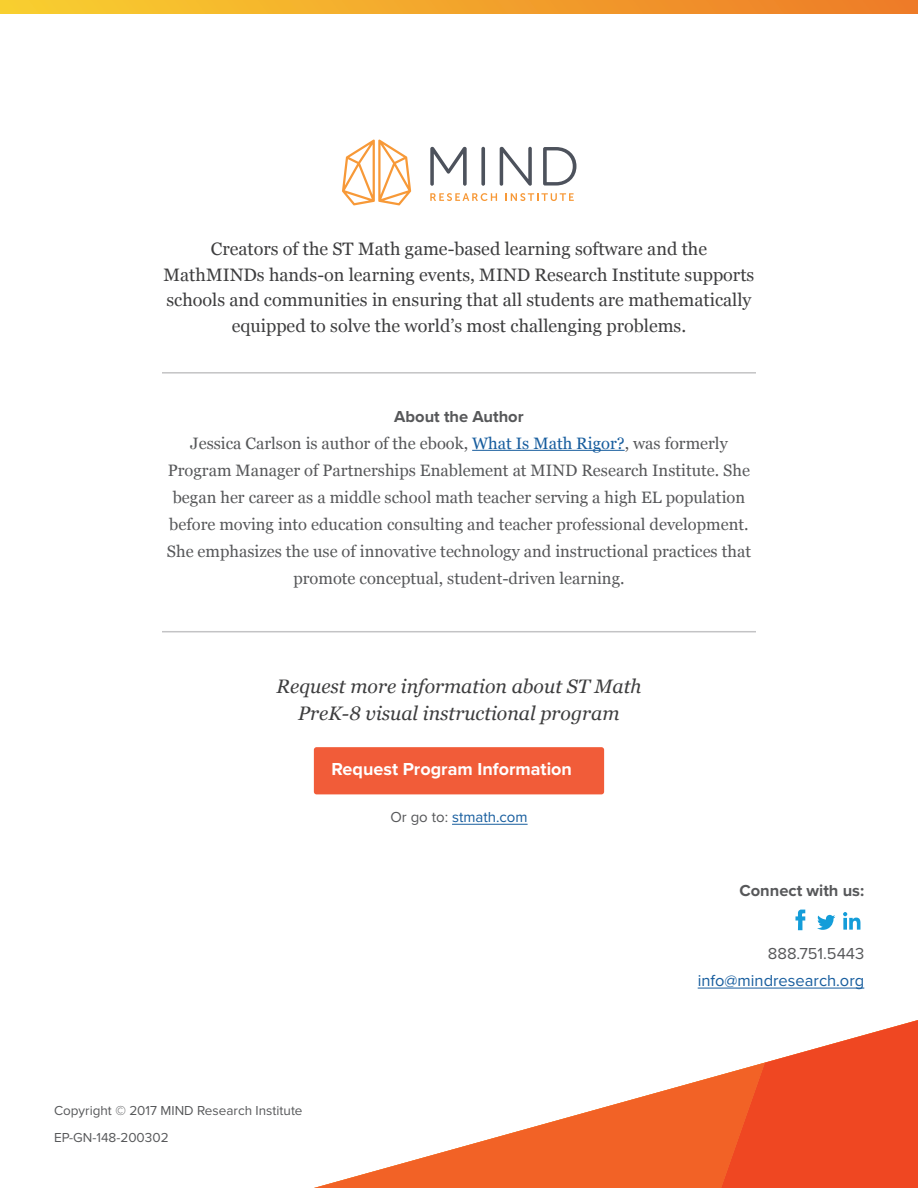
<style>
.page{position:relative;width:918px;height:1188px;background:#fff}
.page>*{position:absolute;margin:0;border:0;box-sizing:border-box;transform-origin:0 0}
.t1{font:italic 19.5px/27px "Georgia";color:#3e3e3f;text-align:center}
.t2{font:18px/25.5px "Georgia";color:#3e3e3f;text-align:center}
.t3{font:700 18px "Proxima Nova";color:#fff}
.t4{font:16.5px/27px "Georgia";color:#57585a;text-align:center}
.t5{font:700 16.5px "Proxima Nova";color:#57585a}
.t6{font:16.5px "Proxima Nova";color:#175d9e}
.t7{font:16.5px "Proxima Nova";color:#57585a}
.t8{font:15px "Proxima Nova";color:#175d9e}
.t9{font:13.5px/27px "Proxima Nova";color:#57585a}
.s1{color:#175d9e}
.s2{color:#57585a}
</style>
<div class="page">
<svg style="left:314px;top:1074px;width:407px;height:114px"></svg>
<svg style="left:721px;top:1020px;width:197px;height:168px"></svg>
<hr style="left:698px;top:988px;width:166px;height:1px;background:#175d9e">
<svg style="left:0;top:0;width:918px;height:14px;background:#f2a42b"></svg>
<hr style="left:162px;top:372px;width:594px;height:2px;background:#c3c3c5">
<hr style="left:472px;top:450px;width:153px;height:1px;background:#175d9e">
<hr style="left:162px;top:631px;width:594px;height:1px;background:#c3c3c5">
<div style="left:314px;top:747px;width:290px;height:47px;background:#f15c39;border-radius:3px"></div>
<hr style="left:452px;top:824px;width:76px;height:1px;background:#175d9e">
<svg style="left:795px;top:910px;width:10px;height:20px"></svg>
<svg style="left:843px;top:912px;width:17px;height:18px"></svg>
<svg style="left:817px;top:915px;width:18px;height:15px"></svg>
<svg style="left:342px;top:140px;width:69px;height:65px"></svg>
<svg style="left:430px;top:147px;width:37px;height:39px"></svg>
<svg style="left:481px;top:147px;width:4px;height:39px"></svg>
<svg style="left:500px;top:147px;width:32px;height:39px"></svg>
<svg style="left:543px;top:147px;width:33px;height:39px"></svg>
<svg style="left:430px;top:193px;width:67px;height:8px"></svg>
<svg style="left:505px;top:193px;width:69px;height:8px"></svg>
<p class="t2" style="left:164px;top:235px;width:592px">Creators of the ST Math game-based learning software and the MathMINDs hands-on learning events, MIND Research Institute supports schools and communities in ensuring that all students are mathematically equipped to solve the world’s most challenging problems.</p>
<p class="t5" style="left:394px;top:404px;width:131px">About the Author</p>
<p class="t4" style="left:167px;top:429px;width:586px">Jessica Carlson is author of the ebook, <span class="s1">What Is Math Rigor?</span>, was formerly Program Manager of Partnerships Enablement at MIND Research Institute. She began her career as a middle school math teacher serving a high EL population before moving into education consulting and teacher professional development.<br>She emphasizes the use of innovative technology and instructional practices that promote conceptual, student-driven learning.</p>
<p class="t1" style="left:276px;top:672px;width:367px">Request more information about ST Math<br>PreK-8 visual instructional program</p>
<p class="t3" style="left:332px;top:756px;width:242px">Request Program Information</p>
<p class="t8" style="left:390px;top:806px;width:139px"><span class="s2">Or go to:</span> stmath.com</p>
<p class="t9" style="left:54px;top:1096px;width:250px">Copyright © 2017 MIND Research Institute<br>EP-GN-148-200302</p>
<p class="t5" style="left:739px;top:878px;width:126px">Connect with us:</p>
<p class="t7" style="left:768px;top:941px;width:98px">888.751.5443</p>
<p class="t6" style="left:698px;top:968px;width:168px">info@mindresearch.org</p>
</div>
